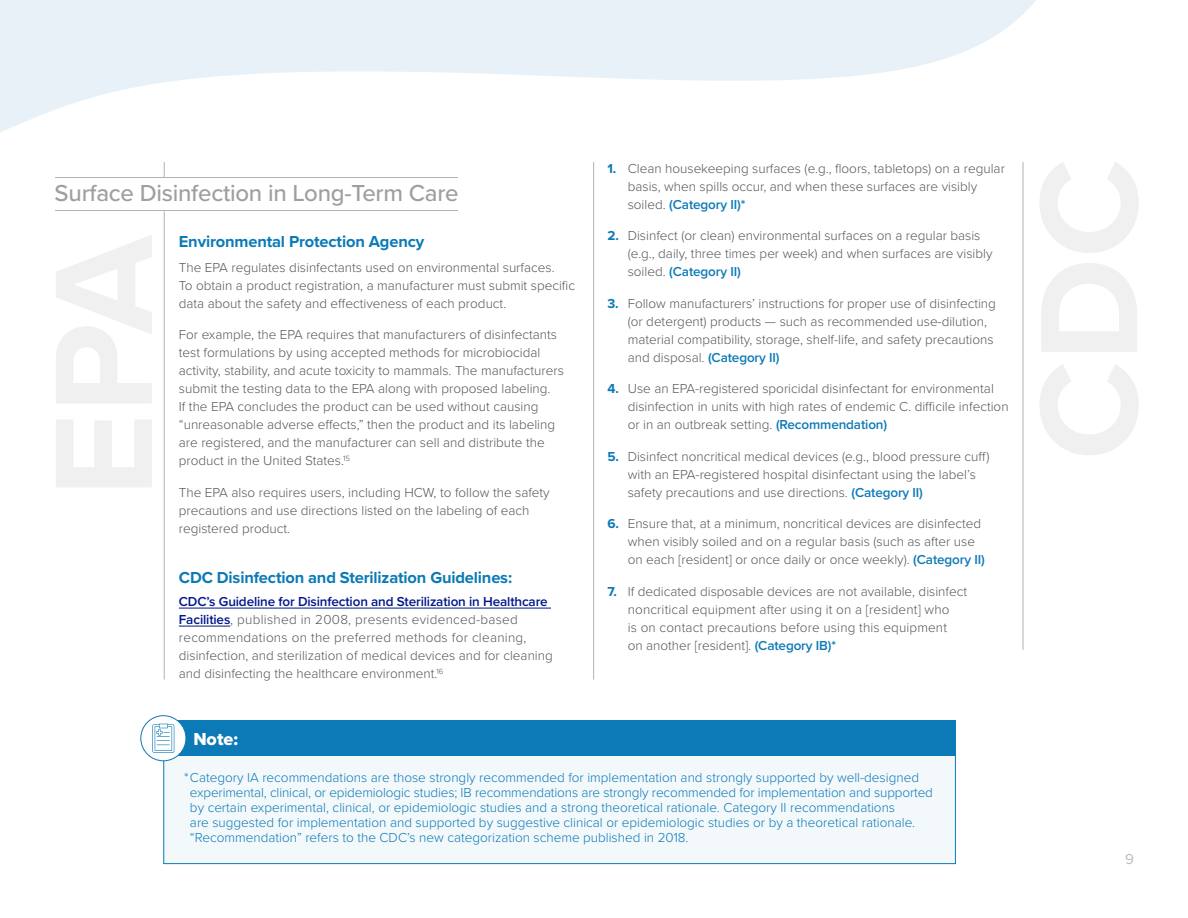
<style>
.page{position:relative;width:1188px;height:918px;background:#fff}
.page>*{position:absolute;margin:0;border:0;box-sizing:border-box;transform-origin:0 0}
.Section_Title{font:500 24px "Proxima Nova";letter-spacing:-.01em;color:#9e9f9f}
.Pull_Line{font:18px "Proxima Nova Extrabld";color:#fff}
.Paragraph_Subhead{font:700 16.5px "Proxima Nova";letter-spacing:-.01em;color:#0c7ab6}
.Page_Number{font:15px "Proxima Nova";color:#bebebe}
.t1{font:300 13.5px/18px "Proxima Nova";color:#54565a}
.t2{font:300 13.5px/15px "Proxima Nova";color:#0c7ab6}
.s1{font-weight:600;color:#001689}
.s2{font-weight:700;color:#0c7ab6}
.s3{font-weight:600;color:#0c7ab6}
</style>
<div class="page">
<hr style="left:164px;top:211px;width:1px;height:469px;background:#b2b3b4">
<svg style="left:164px;top:162px;width:1px;height:15px"></svg>
<hr style="left:593px;top:162px;width:1px;height:518px;background:#b2b3b4">
<hr style="left:1023px;top:162px;width:1px;height:488px;background:#b2b3b4">
<svg style="left:0;top:0;width:1036px;height:132px;fill:#e7f1f7"></svg>
<hr style="left:179px;top:608px;width:372px;height:1px;background:#001689">
<hr style="left:179px;top:626px;width:51px;height:1px;background:#001689">
<hr style="left:55px;top:177px;width:403px;height:1px;background:#b2b3b4">
<hr style="left:55px;top:211px;width:403px;height:1px;background:#b2b3b4">
<div style="left:163px;top:720px;width:793px;height:144px;background:#f3f8fb"></div>
<div style="left:163px;top:720px;width:793px;height:36px;background:#0c7ab6"></div>
<div style="left:141px;top:716px;width:45px;height:45px;background:#fff;border-radius:50%"></div>
<div style="left:140px;top:715px;width:46px;height:46px;border:1px solid #0c7ab6;border-radius:50%"></div>
<svg style="left:152px;top:724px;width:22px;height:29px"></svg>
<p class="Section_Title" style="left:55px;top:176px;width:406px">Surface Disinfection in Long-Term Care</p>
<p class="Paragraph_Subhead" style="left:179px;top:229px;width:247px">Environmental Protection Agency</p>
<p class="t1" style="left:179px;top:257px;width:398px">The EPA regulates disinfectants used on environmental surfaces.<br>To obtain a product registration, a manufacturer must submit specific data about the safety and effectiveness of each product.</p>
<p class="t1" style="left:179px;top:325px;width:387px">For example, the EPA requires that manufacturers of disinfectants test formulations by using accepted methods for microbiocidal activity, stability, and acute toxicity to mammals. The manufacturers submit the testing data to the EPA along with proposed labeling.<br>If the EPA concludes the product can be used without causing “unreasonable adverse effects,” then the product and its labeling are registered, and the manufacturer can sell and distribute the product in the United States.<sup>15</sup></p>
<p class="t1" style="left:179px;top:482px;width:372px">The EPA also requires users, including HCW, to follow the safety precautions and use directions listed on the labeling of each registered product.</p>
<p class="Paragraph_Subhead" style="left:179px;top:565px;width:335px">CDC Disinfection and Sterilization Guidelines:</p>
<p class="t1" style="left:179px;top:592px;width:375px"><span class="s1">CDC’s Guideline for Disinfection and Sterilization in Healthcare Facilities</span>, published in 2008, presents evidenced-based recommendations on the preferred methods for cleaning, disinfection, and sterilization of medical devices and for cleaning and disinfecting the healthcare environment.<sup>16</sup></p>
<p class="t1" style="left:628px;top:159px;width:379px;text-indent:-20px"><span class="s2">1.</span> Clean housekeeping surfaces (e.g., floors, tabletops) on a regular basis, when spills occur, and when these surfaces are visibly soiled. <span class="s3">(Category II)*</span></p>
<p class="t1" style="left:628px;top:226px;width:366px;text-indent:-20px"><span class="s2">2.</span> Disinfect (or clean) environmental surfaces on a regular basis (e.g., daily, three times per week) and when surfaces are visibly soiled. <span class="s3">(Category II)</span></p>
<p class="t1" style="left:628px;top:294px;width:370px;text-indent:-20px"><span class="s2">3.</span> Follow manufacturers’ instructions for proper use of disinfecting (or detergent) products — such as recommended use-dilution, material compatibility, storage, shelf-life, and safety precautions and disposal. <span class="s3">(Category II)</span></p>
<p class="t1" style="left:628px;top:379px;width:382px;text-indent:-20px"><span class="s2">4.</span> Use an EPA-registered sporicidal disinfectant for environmental disinfection in units with high rates of endemic C. difficile infection or in an outbreak setting. <span class="s3">(Recommendation)</span></p>
<p class="t1" style="left:628px;top:447px;width:363px;text-indent:-20px"><span class="s2">5.</span> Disinfect noncritical medical devices (e.g., blood pressure cuff) with an EPA-registered hospital disinfectant using the label’s safety precautions and use directions. <span class="s3">(Category II)</span></p>
<p class="t1" style="left:628px;top:514px;width:359px;text-indent:-20px"><span class="s2">6.</span> Ensure that, at a minimum, noncritical devices are disinfected when visibly soiled and on a regular basis (such as after use on each [resident] or once daily or once weekly). <span class="s3">(Category II)</span></p>
<p class="t1" style="left:628px;top:582px;width:341px;text-indent:-20px"><span class="s2">7.</span> If dedicated disposable devices are not available, disinfect noncritical equipment after using it on a [resident] who<br>is on contact precautions before using this equipment<br>on another [resident]. <span class="s3">(Category IB)*</span></p>
<p class="Pull_Line" style="left:193px;top:726px;width:46px">Note:</p>
<p class="t2" style="left:190px;top:769px;width:745px;text-indent:-6px">*Category IA recommendations are those strongly recommended for implementation and strongly supported by well-designed experimental, clinical, or epidemiologic studies; IB recommendations are strongly recommended for implementation and supported by certain experimental, clinical, or epidemiologic studies and a strong theoretical rationale. Category II recommendations<br>are suggested for implementation and supported by suggestive clinical or epidemiologic studies or by a theoretical rationale. “Recommendation” refers to the CDC’s new categorization scheme published in 2018.</p>
<p class="Page_Number" style="left:1125px;top:848px;width:10px">9</p>
</div>
